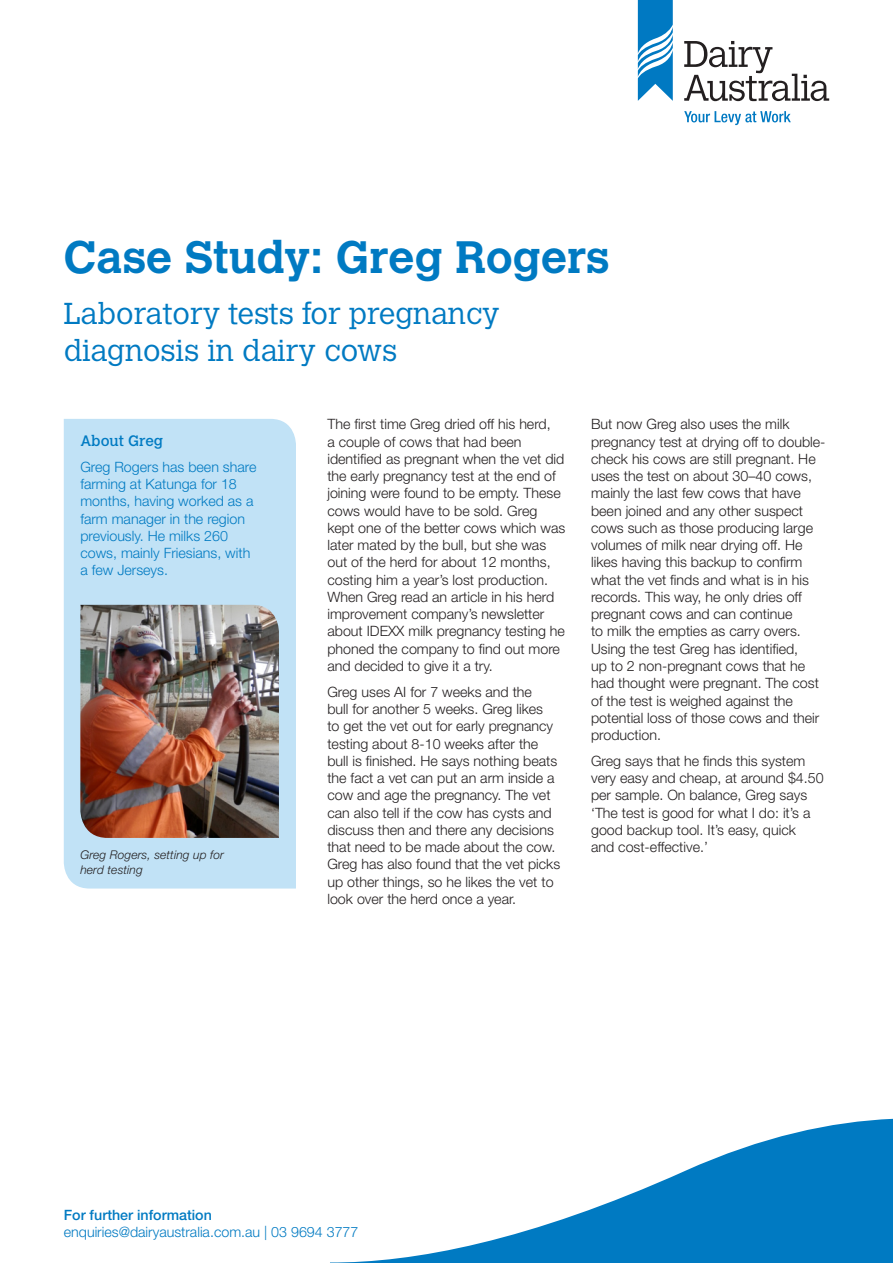
<style>
.page{position:relative;width:893px;height:1263px;background:#fff}
.page>*{position:absolute;margin:0;border:0;box-sizing:border-box;transform-origin:0 0}
.Main_title{font:700 45px "Calvert MT Std";color:#007ac2}
.Subtitle{font:300 30px/37.5px "Calvert MT Std";color:#007ac2}
.SUBHEAD_1{font:15px "Calvert MT Std";color:#007ac2}
.Body{font:300 14.25px/17.2px "Helvetica Neue LT Std";color:#231f20}
.Intro_paragraph{font:300 14.25px/17.2px "Helvetica Neue LT Std";color:#007ac2}
.t1{font:500 14.25px "Helvetica Neue LT Std";color:#007ac2}
.Job_number{font:italic 300 12px/15px "Helvetica Neue LT Std";letter-spacing:.01em;color:#231f20}
</style>
<div class="page">
<svg style="left:330px;top:1119px;width:563px;height:144px"></svg>
<div style="left:64px;top:419px;width:232px;height:469px;background:#c1e2f6"></div>
<img style="left:80px;top:605px;width:199px;height:233px">
<svg style="left:684px;top:41px;width:145px;height:60px"></svg>
<svg style="left:638px;top:1px;width:35px;height:100px"></svg>
<svg style="left:684px;top:111px;width:107px;height:14px"></svg>
<hr style="left:638px;top:0;width:35px;height:1px;background:#0079c2">
<p class="Main_title" style="left:64px;top:229px;width:547px">Case Study: Greg Rogers</p>
<p class="Subtitle" style="left:64px;top:295px;width:437px">Laboratory tests for pregnancy diagnosis in dairy cows</p>
<p class="SUBHEAD_1" style="left:80px;top:432px;width:84px">About Greg</p>
<p class="Intro_paragraph" style="left:80px;top:458px;width:178px">Greg Rogers has been share farming at Katunga for 18 months, having worked as a farm manager in the region previously. He milks 260 cows, mainly Friesians, with a few Jerseys.</p>
<p class="Job_number" style="left:80px;top:847px;width:145px">Greg Rogers, setting up for herd testing</p>
<p class="Body" style="left:327px;top:415px;width:239px">The first time Greg dried off his herd,<br>a couple of cows that had been identified as pregnant when the vet did the early pregnancy test at the end of joining were found to be empty. These cows would have to be sold. Greg kept one of the better cows which was later mated by the bull, but she was out of the herd for about 12 months, costing him a year’s lost production.<br>When Greg read an article in his herd improvement company’s newsletter about IDEXX milk pregnancy testing he phoned the company to find out more and decided to give it a try.</p>
<p class="Body" style="left:327px;top:683px;width:234px">Greg uses AI for 7 weeks and the<br>bull for another 5 weeks. Greg likes<br>to get the vet out for early pregnancy testing about 8-10 weeks after the bull is finished. He says nothing beats the fact a vet can put an arm inside a cow and age the pregnancy. The vet can also tell if the cow has cysts and discuss then and there any decisions that need to be made about the cow.<br>Greg has also found that the vet picks up other things, so he likes the vet to look over the herd once a year.</p>
<p class="Body" style="left:591px;top:415px;width:236px">But now Greg also uses the milk pregnancy test at drying off to double&shy;check his cows are still pregnant. He uses the test on about 30–40 cows, mainly the last few cows that have been joined and any other suspect cows such as those producing large volumes of milk near drying off. He likes having this backup to confirm what the vet finds and what is in his records. This way, he only dries off pregnant cows and can continue<br>to milk the empties as carry overs.<br>Using the test Greg has identified,<br>up to 2 non-pregnant cows that he had thought were pregnant. The cost of the test is weighed against the potential loss of those cows and their production.</p>
<p class="Body" style="left:591px;top:752px;width:234px">Greg says that he finds this system very easy and cheap, at around $4.50 per sample. On balance, Greg says ‘The test is good for what I do: it’s a good backup tool. It’s easy, quick<br>and cost-effective.’</p>
<p class="t1" style="left:64px;top:1207px;width:150px">For further information</p>
<p class="Intro_paragraph" style="left:64px;top:1223px;width:296px">enquiries@dairyaustralia.com.au | 03 9694 3777</p>
</div>
